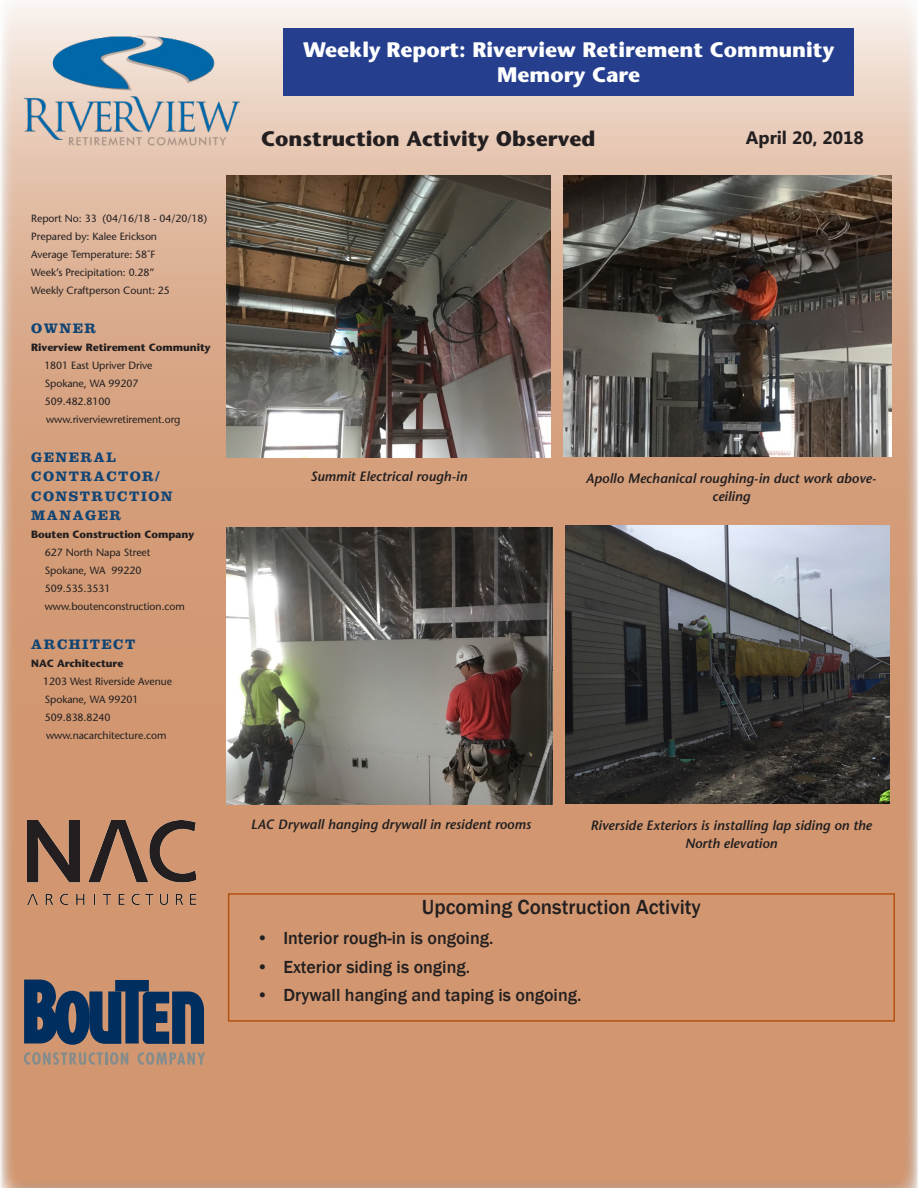
<style>
.page{position:relative;width:918px;height:1188px;background:#fff}
.page>*{position:absolute;margin:0;border:0;box-sizing:border-box;transform-origin:0 0}
.t1{font:700 21px "Stone Sans Std";color:#fff}
.t2{font:700 21px "Stone Sans Std";color:#231f20}
.t3{font:500 21px "Franklin Gothic";color:#231f20}
.t4{font:500 18px "Franklin Gothic";color:#231f20}
.t5{font:700 18px "Microsoft Phags Pa";color:#231f20}
.Body_Copy_Sub_Head{font:700 14.25px/19.5px "Clarendon LT Std";letter-spacing:.1em;color:#104575}
.Reference_List{font:700 14.25px "Clarendon LT Std";letter-spacing:.1em;color:#104575}
.t6{font:italic 600 13.5px/18px "Stone Sans Std";color:#231f20;text-align:center}
.Reference_List-2{font:500 10.5px/18px "Stone Sans Std";letter-spacing:-.005em;color:#231f20}
.Reference_List-3{font:700 10.5px "Stone Sans Std";letter-spacing:-.005em;color:#231f20}
.Body_Copy_Sub_Head-2{font:700 10.5px "Stone Sans Std";letter-spacing:-.005em;color:#231f20}
</style>
<div class="page">
<div style="left:0;top:0;width:918px;height:1188px;background:#231f20;opacity:.5"></div>
<div style="left:284px;top:28px;width:570px;height:68px;background:#253f8e"></div>
<img style="left:564px;top:176px;width:328px;height:281px">
<img style="left:227px;top:527px;width:326px;height:277px">
<img style="left:227px;top:176px;width:324px;height:282px">
<img style="left:566px;top:525px;width:324px;height:279px">
<img style="left:27px;top:821px;width:169px;height:83px">
<svg style="left:24px;top:1052px;width:104px;height:13px"></svg>
<svg style="left:137px;top:1052px;width:68px;height:13px"></svg>
<svg style="left:24px;top:980px;width:180px;height:65px;background:#3f4d63"></svg>
<img style="left:11px;top:30px;width:242px;height:132px">
<div style="left:228px;top:893px;width:667px;height:129px;border:2px solid #b45212"></div>
<p class="Reference_List-2" style="left:31px;top:209px;width:177px">Report No: 33 (04/16/18 - 04/20/18)</p>
<p class="Reference_List-2" style="left:31px;top:227px;width:127px">Prepared by: Kalee Erickson</p>
<p class="Reference_List-2" style="left:31px;top:245px;width:126px">Average Temperature: 58˚F</p>
<p class="Reference_List-2" style="left:31px;top:263px;width:125px">Week’s Precipitation: 0.28”</p>
<p class="Reference_List-2" style="left:31px;top:281px;width:140px">Weekly Craftperson Count: 25</p>
<p class="Body_Copy_Sub_Head" style="left:31px;top:318px;width:67px">OWNER</p>
<p class="Reference_List-3" style="left:31px;top:341px;width:181px">Riverview Retirement Community</p>
<p class="Reference_List-2" style="left:44px;top:356px;width:110px">1801 East Upriver Drive</p>
<p class="Reference_List-2" style="left:45px;top:374px;width:95px">Spokane, WA 99207</p>
<p class="Reference_List-2" style="left:45px;top:392px;width:67px">509.482.8100</p>
<p class="Reference_List-2" style="left:46px;top:410px;width:136px">www.riverviewretirement.org</p>
<p class="Body_Copy_Sub_Head" style="left:31px;top:447px;width:143px">GENERAL<br>CONTRACTOR/<br>CONSTRUCTION<br>MANAGER</p>
<p class="Body_Copy_Sub_Head-2" style="left:31px;top:528px;width:164px">Bouten Construction Company</p>
<p class="Reference_List-2" style="left:45px;top:544px;width:107px">627 North Napa Street</p>
<p class="Reference_List-2" style="left:45px;top:562px;width:98px">Spokane, WA 99220</p>
<p class="Reference_List-2" style="left:45px;top:580px;width:67px">509.535.3531</p>
<p class="Reference_List-2" style="left:45px;top:598px;width:142px">www.boutenconstruction.com</p>
<p class="Reference_List" style="left:31px;top:636px;width:105px">ARCHITECT</p>
<p class="Reference_List-3" style="left:31px;top:657px;width:94px">NAC Architecture</p>
<p class="Reference_List-2" style="left:43px;top:673px;width:130px">1203 West Riverside Avenue<br>Spokane, WA 99201</p>
<p class="Reference_List-2" style="left:45px;top:709px;width:67px">509.838.8240</p>
<p class="Reference_List-2" style="left:46px;top:727px;width:122px">www.nacarchitecture.com</p>
<p class="t1" style="left:303px;top:37px;width:533px">Weekly Report: Riverview Retirement Community</p>
<p class="t1" style="left:497px;top:62px;width:144px">Memory Care</p>
<p class="t2" style="left:261px;top:126px;width:336px">Construction Activity Observed</p>
<p class="t5" style="left:746px;top:124px;width:120px">April 20, 2018</p>
<p class="t6" style="left:310px;top:467px;width:158px">Summit Electrical rough-in</p>
<p class="t6" style="left:586px;top:469px;width:292px">Apollo Mechanical roughing-in duct work above&shy;ceiling</p>
<p class="t6" style="left:251px;top:815px;width:282px">LAC Drywall hanging drywall in resident rooms</p>
<p class="t6" style="left:591px;top:816px;width:283px">Riverside Exteriors is installing lap siding on the<br>North elevation</p>
<p class="t3" style="left:422px;top:894px;width:280px">Upcoming Construction Activity</p>
<p class="t4" style="left:256px;top:927px;width:239px">• Interior rough-in is ongoing.</p>
<p class="t4" style="left:256px;top:956px;width:215px">• Exterior siding is onging.</p>
<p class="t4" style="left:256px;top:984px;width:327px">• Drywall hanging and taping is ongoing.</p>
</div>
